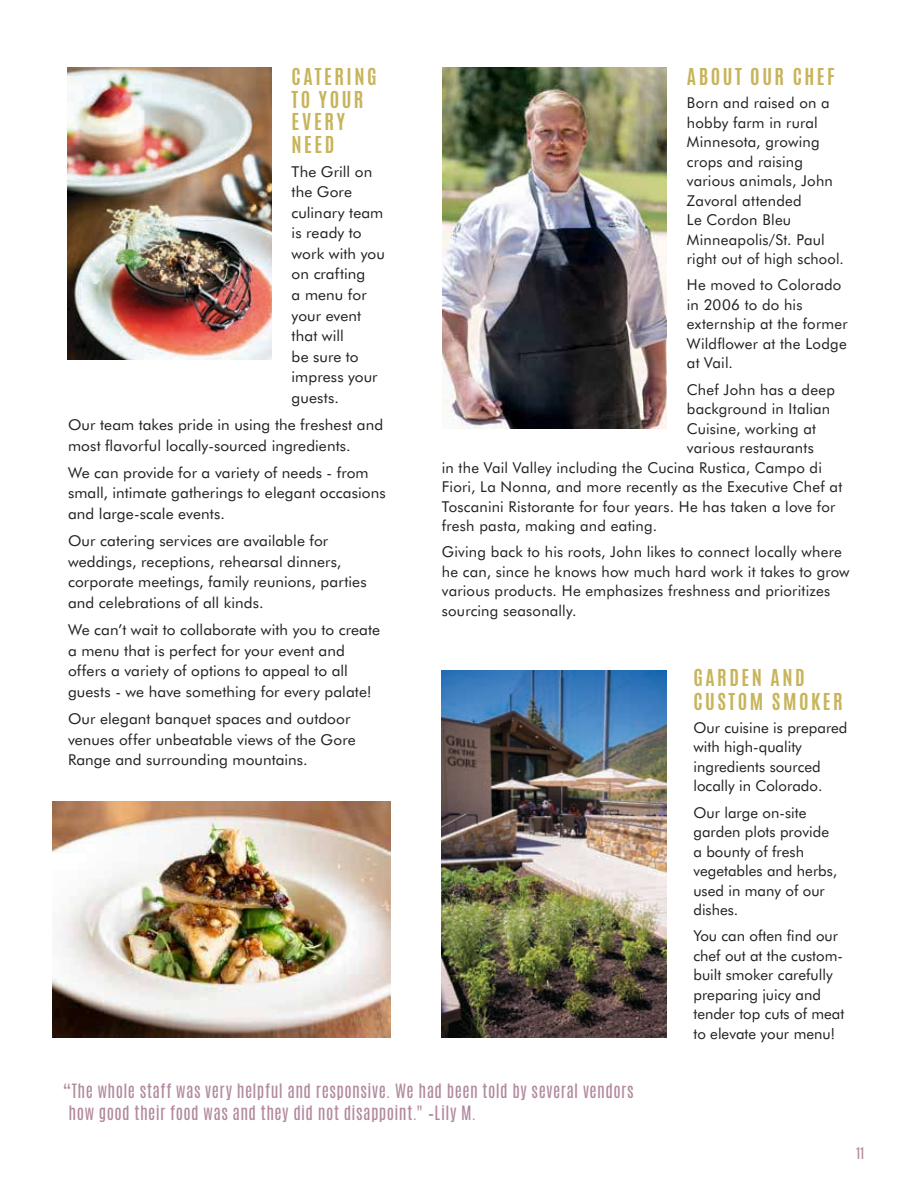
<style>
.page{position:relative;width:918px;height:1188px;background:#fff}
.page>*{position:absolute;margin:0;border:0;box-sizing:border-box;transform-origin:0 0}
.t1{font:700 19.5px/22.5px "Antonio";letter-spacing:.13em;color:#c7b45b}
.t2{font:16.5px/22.5px "Antonio";letter-spacing:.025em;color:#b2899e}
.t3{font:15px/19.5px "Futura BT";letter-spacing:.005em;color:#231f20}
.t4{font:13.5px "Antonio";color:#b2899e}
</style>
<div class="page">
<img style="left:443px;top:68px;width:224px;height:361px">
<img style="left:442px;top:670px;width:224px;height:368px">
<img style="left:68px;top:68px;width:203px;height:292px">
<img style="left:52px;top:801px;width:338px;height:237px">
<h1 class="t1" style="left:292px;top:66px;width:87px">CATERING<br>TO YOUR<br>EVERY<br>NEED</h1>
<p class="t3" style="left:292px;top:161px;width:95px;line-height:20.5px">The Grill on the Gore culinary team is ready to work with you on crafting<br>a menu for your event that will<br>be sure to impress your guests.</p>
<p class="t3" style="left:68px;top:414px;width:317px;line-height:20.5px">Our team takes pride in using the freshest and most flavorful locally-sourced ingredients.</p>
<p class="t3" style="left:68px;top:462px;width:319px;line-height:20.5px">We can provide for a variety of needs - from small, intimate gatherings to elegant occasions and large-scale events.</p>
<p class="t3" style="left:68px;top:531px;width:300px;line-height:20.5px">Our catering services are available for weddings, receptions, rehearsal dinners, corporate meetings, family reunions, parties and celebrations of all kinds.</p>
<p class="t3" style="left:68px;top:620px;width:314px;line-height:20.5px">We can’t wait to collaborate with you to create a menu that is perfect for your event and offers a variety of options to appeal to all guests - we have something for every palate!</p>
<p class="t3" style="left:68px;top:709px;width:289px;line-height:20.5px">Our elegant banquet spaces and outdoor venues offer unbeatable views of the Gore<br>Range and surrounding mountains.</p>
<h1 class="t1" style="left:687px;top:66px;width:149px">ABOUT OUR CHEF</h1>
<p class="t3" style="left:687px;top:93px;width:159px">Born and raised on a hobby farm in rural<br>Minnesota, growing crops and raising various animals, John<br>Zavoral attended<br>Le Cordon Bleu<br>Minneapolis/St. Paul right out of high school.</p>
<p class="t3" style="left:687px;top:275px;width:162px">He moved to Colorado in 2006 to do his externship at the former<br>Wildflower at the Lodge at Vail.</p>
<p class="t3" style="left:687px;top:379px;width:150px">Chef John has a deep</p>
<p class="t3" style="left:687px;top:399px;width:145px">background in Italian</p>
<p class="t3" style="left:687px;top:418px;width:131px">Cuisine, working at</p>
<p class="t3" style="left:687px;top:438px;width:128px">various restaurants</p>
<p class="t3" style="left:442px;top:457px;width:382px">in the Vail Valley including the Cucina Rustica, Campo di</p>
<p class="t3" style="left:442px;top:477px;width:402px">Fiori, La Nonna, and more recently as the Executive Chef at</p>
<p class="t3" style="left:442px;top:496px;width:395px">Toscanini Ristorante for four years. He has taken a love for</p>
<p class="t3" style="left:442px;top:516px;width:217px">fresh pasta, making and eating.</p>
<p class="t3" style="left:442px;top:542px;width:409px">Giving back to his roots, John likes to connect locally where he can, since he knows how much hard work it takes to grow various products. He emphasizes freshness and prioritizes sourcing seasonally.</p>
<h1 class="t1" style="left:693px;top:666px;width:151px;line-height:24px">GARDEN AND<br>CUSTOM SMOKER</h1>
<p class="t3" style="left:693px;top:718px;width:156px">Our cuisine is prepared with high-quality ingredients sourced locally in Colorado.</p>
<p class="t3" style="left:693px;top:802px;width:145px">Our large on-site garden plots provide a bounty of fresh vegetables and herbs, used in many of our dishes.</p>
<p class="t3" style="left:693px;top:926px;width:152px">You can often find our chef out at the custom&shy;built smoker carefully preparing juicy and tender top cuts of meat to elevate your menu!</p>
<p class="t2" style="left:69px;top:1079px;width:566px;text-indent:-6px">“The whole staff was very helpful and responsive. We had been told by several vendors how good their food was and they did not disappoint." –Lily M.</p>
<p class="t4" style="left:856px;top:1143px;width:10px">11</p>
</div>
